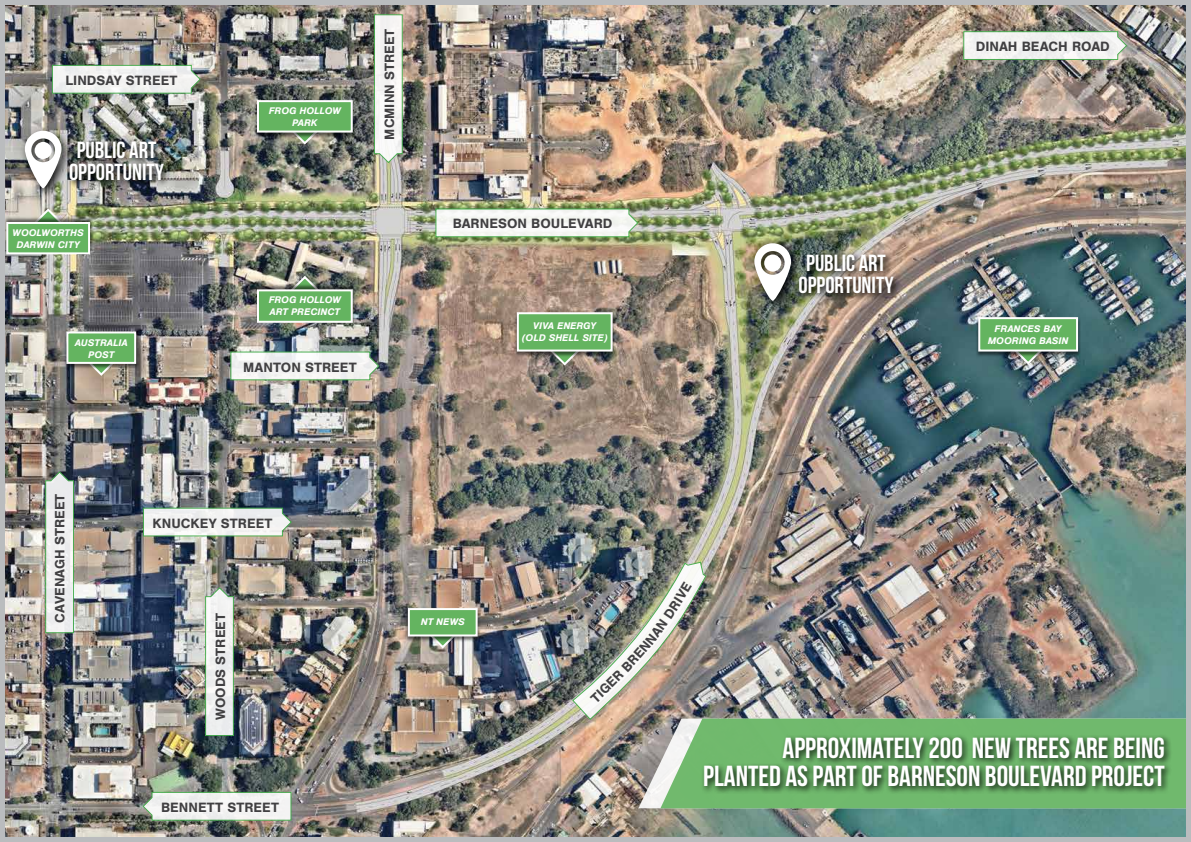
<style>
.page{position:relative;width:1191px;height:842px;background:#fff}
.page>*{position:absolute;margin:0;border:0;box-sizing:border-box;transform-origin:0 0}
.t1{font:29px/28px "Bebas Neue";color:#fff;text-align:right}
.t2{font:23.3px/22px "Bebas Neue";color:#fff;text-align:center}
.t3{font:700 14px "Nimbus San";color:#414042}
.t4{font:italic 700 10px/12px "Nimbus San";color:#fff;text-align:center}
</style>
<div class="page">
<img style="left:0;top:0;width:1191px;height:842px">
<img style="left:572px;top:561px;width:135px;height:161px">
<h3 class="t3" style="left:65px;top:72px;width:113px">LINDSAY STREET</h3>
<h2 class="t2" style="left:69px;top:139px;width:96px">PUBLIC ART<br>OPPORTUNITY</h2>
<p class="t4" style="left:13px;top:226px;width:72px">WOOLWORTHS<br>DARWIN CITY</p>
<p class="t4" style="left:75px;top:337px;width:54px">AUSTRALIA<br>POST</p>
<p class="t4" style="left:269px;top:105px;width:74px">FROG HOLLOW<br>PARK</p>
<h3 class="t3" style="left:381px;top:140px;width:113px;rotate:-90deg">MCMINN STREET</h3>
<p class="t4" style="left:269px;top:294px;width:74px;text-align:left">FROG HOLLOW<br>ART PRECINCT</p>
<h3 class="t3" style="left:243px;top:359px;width:115px">MANTON STREET</h3>
<h3 class="t3" style="left:453px;top:216px;width:161px">BARNESON BOULEVARD</h3>
<p class="t4" style="left:522px;top:320px;width:87px">VIVA ENERGY (OLD SHELL SITE)</p>
<h3 class="t3" style="left:52px;top:622px;width:130px;rotate:-90deg">CAVENAGH STREET</h3>
<h3 class="t3" style="left:152px;top:515px;width:121px">KNUCKEY STREET</h3>
<h3 class="t3" style="left:212px;top:720px;width:108px;rotate:-90deg">WOODS STREET</h3>
<h3 class="t3" style="left:161px;top:799px;width:119px">BENNETT STREET</h3>
<p class="t4" style="left:421px;top:615px;width:45px">NT NEWS</p>
<h2 class="t2" style="left:798px;top:251px;width:96px">PUBLIC ART<br>OPPORTUNITY</h2>
<h3 class="t3" style="left:975px;top:39px;width:136px">DINAH BEACH ROAD</h3>
<p class="t4" style="left:987px;top:323px;width:82px">FRANCES BAY<br>MOORING BASIN</p>
<h1 class="t1" style="left:703px;top:733px;width:463px">APPROXIMATELY 200 NEW TREES ARE BEING<br>PLANTED AS PART OF BARNESON BOULEVARD PROJECT</h1>
</div>
